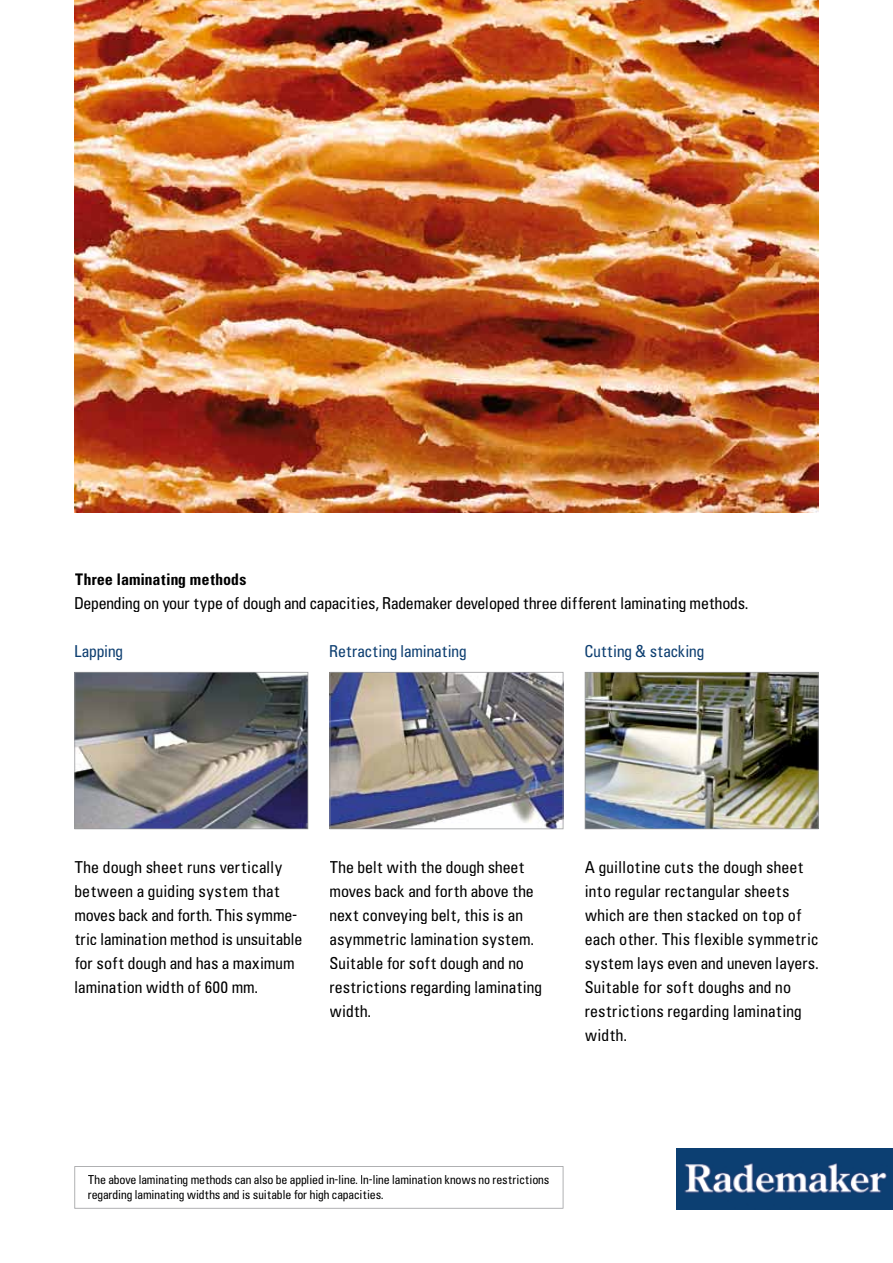
<style>
.page{position:relative;width:893px;height:1263px;background:#fff}
.page>*{position:absolute;margin:0;border:0;box-sizing:border-box;transform-origin:0 0}
.t1{font:15px/24px "Uniform C57";letter-spacing:.01em;color:#000}
.t2{font:15px "Uniform C57";color:#0e3f71}
.t3{font:15px "Uniform C67";color:#000}
.t4{font:11.25px/15px "Uniform C57";color:#000}
</style>
<div class="page">
<img style="left:676px;top:1148px;width:217px;height:62px">
<img style="left:74px;top:672px;width:234px;height:157px">
<img style="left:585px;top:672px;width:234px;height:157px">
<img style="left:330px;top:672px;width:233px;height:157px">
<img style="left:74px;top:0;width:745px;height:512px">
<svg style="left:74px;top:1166px;width:489px;height:42px"></svg>
<p class="t3" style="left:74px;top:566px;width:174px">Three laminating methods</p>
<p class="t1" style="left:74px;top:589px;width:675px">depending on your type of dough and capacities, Rademaker developed three different laminating methods.</p>
<p class="t2" style="left:74px;top:637px;width:50px">lapping</p>
<p class="t2" style="left:330px;top:637px;width:139px">Retracting laminating</p>
<p class="t2" style="left:585px;top:637px;width:121px">cutting &amp; stacking</p>
<p class="t1" style="left:74px;top:853px;width:229px">The dough sheet runs vertically between a guiding system that moves back and forth. This symme&shy;tric lamination method is unsuitable for soft dough and has a maximum lamination width of 600 mm.</p>
<p class="t1" style="left:585px;top:853px;width:235px">a guillotine cuts the dough sheet into regular rectangular sheets which are then stacked on top of each other. This flexible symmetric system lays even and uneven layers. suitable for soft doughs and no restrictions regarding laminating width.</p>
<p class="t1" style="left:330px;top:853px;width:214px">The belt with the dough sheet moves back and forth above the next conveying belt, this is an asymmetric lamination system. suitable for soft dough and no restrictions regarding laminating width.</p>
<p class="t4" style="left:88px;top:1171px;width:463px">The above laminating methods can also be applied in-line. in-line lamination knows no restrictions regarding laminating widths and is suitable for high capacities.</p>
</div>
